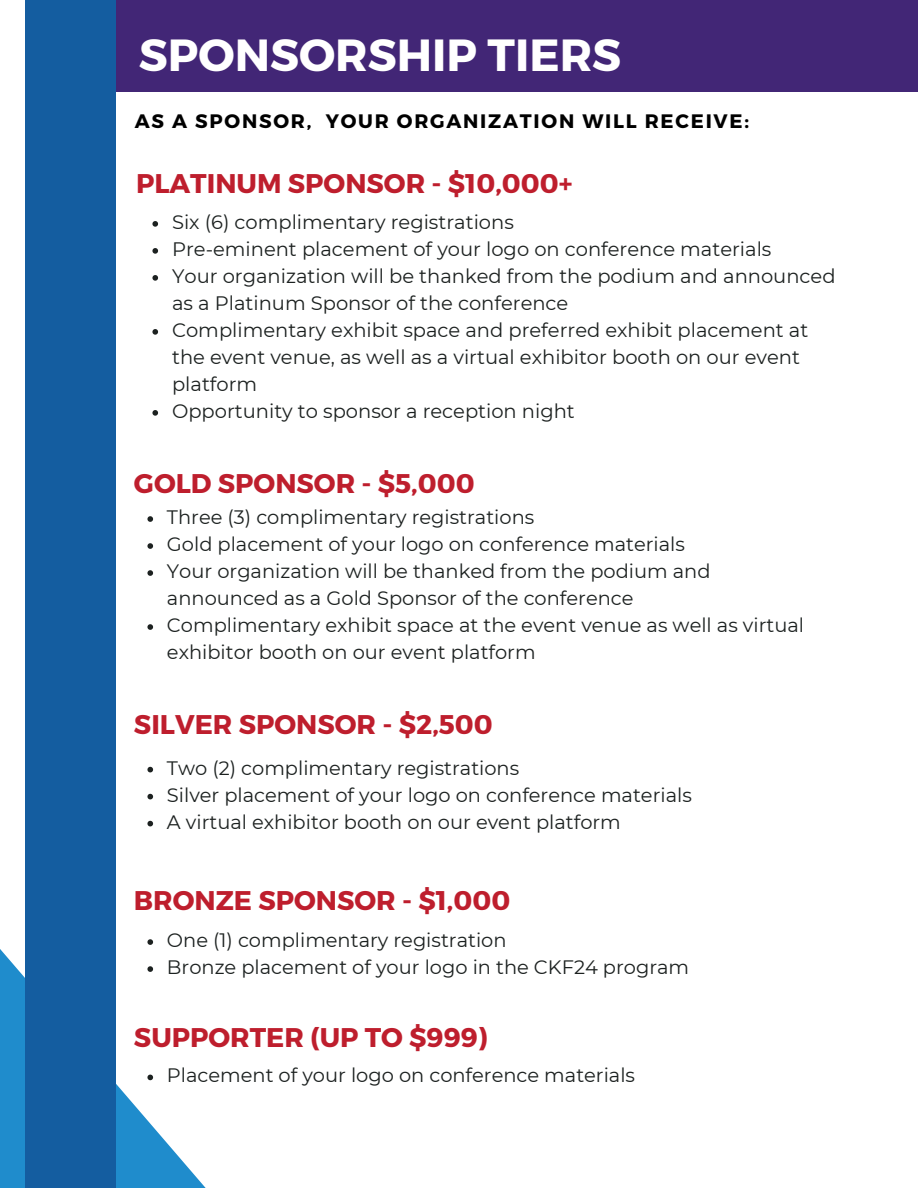
<style>
.page{position:relative;width:918px;height:1188px;background:#fff}
.page>*{position:absolute;margin:0;border:0;box-sizing:border-box;transform-origin:0 0}
.t1{font:700 45px "Montserrat";color:#fff}
.t2{font:700 27px "Montserrat";color:#be1e2d}
.t3{font:19.5px/27px "Montserrat";color:#1c2120}
.t4{font:700 19.5px "Montserrat";letter-spacing:.09em;color:#000}
.t5{font:19.35px/27px "Montserrat";color:#1c2120}
</style>
<div class="page">
<svg style="left:0;top:942px;width:206px;height:246px"></svg>
<div style="left:39px;top:0;width:879px;height:92px;background:#422676"></div>
<svg style="left:152px;top:221px;width:6px;height:6px"></svg>
<svg style="left:152px;top:248px;width:6px;height:6px"></svg>
<svg style="left:152px;top:275px;width:6px;height:6px"></svg>
<svg style="left:152px;top:329px;width:6px;height:6px"></svg>
<svg style="left:152px;top:410px;width:6px;height:6px"></svg>
<div style="left:25px;top:0;width:91px;height:1188px;background:#145da0"></div>
<svg style="left:147px;top:516px;width:6px;height:6px"></svg>
<svg style="left:147px;top:543px;width:6px;height:6px"></svg>
<svg style="left:147px;top:570px;width:6px;height:6px"></svg>
<svg style="left:147px;top:624px;width:6px;height:6px"></svg>
<svg style="left:147px;top:767px;width:6px;height:5px"></svg>
<svg style="left:147px;top:794px;width:6px;height:5px"></svg>
<svg style="left:147px;top:821px;width:6px;height:5px"></svg>
<svg style="left:147px;top:939px;width:6px;height:6px"></svg>
<svg style="left:147px;top:966px;width:6px;height:6px"></svg>
<svg style="left:147px;top:1075px;width:6px;height:5px"></svg>
<h1 class="t1" style="left:139px;top:26px;width:484px">SPONSORSHIP TIERS</h1>
<p class="t4" style="left:135px;top:108px;width:616px">AS A SPONSOR, YOUR ORGANIZATION WILL RECEIVE:</p>
<h2 class="t2" style="left:136px;top:166px;width:438px">PLATINUM SPONSOR - $10,000+</h2>
<p class="t3" style="left:172px;top:208px;width:665px">Six (6) complimentary registrations<br>Pre-eminent placement of your logo on conference materials<br>Your organization will be thanked from the podium and announced as a Platinum Sponsor of the conference<br>Complimentary exhibit space and preferred exhibit placement at the event venue, as well as a virtual exhibitor booth on our event platform<br>Opportunity to sponsor a reception night</p>
<h2 class="t2" style="left:134px;top:466px;width:342px">GOLD SPONSOR - $5,000</h2>
<p class="t5" style="left:167px;top:504px;width:639px">Three (3) complimentary registrations<br>Gold placement of your logo on conference materials<br>Your organization will be thanked from the podium and announced as a Gold Sponsor of the conference<br>Complimentary exhibit space at the event venue as well as virtual exhibitor booth on our event platform</p>
<h2 class="t2" style="left:134px;top:707px;width:360px">SILVER SPONSOR - $2,500</h2>
<p class="t5" style="left:167px;top:754px;width:526px">Two (2) complimentary registrations<br>Silver placement of your logo on conference materials<br>A virtual exhibitor booth on our event platform</p>
<h2 class="t2" style="left:134px;top:882px;width:378px">BRONZE SPONSOR - $1,000</h2>
<p class="t5" style="left:167px;top:927px;width:524px">One (1) complimentary registration<br>Bronze placement of your logo in the CKF24 program</p>
<h2 class="t2" style="left:134px;top:1020px;width:355px">SUPPORTER (UP TO $999)</h2>
<p class="t5" style="left:167px;top:1062px;width:470px">Placement of your logo on conference materials</p>
</div>
